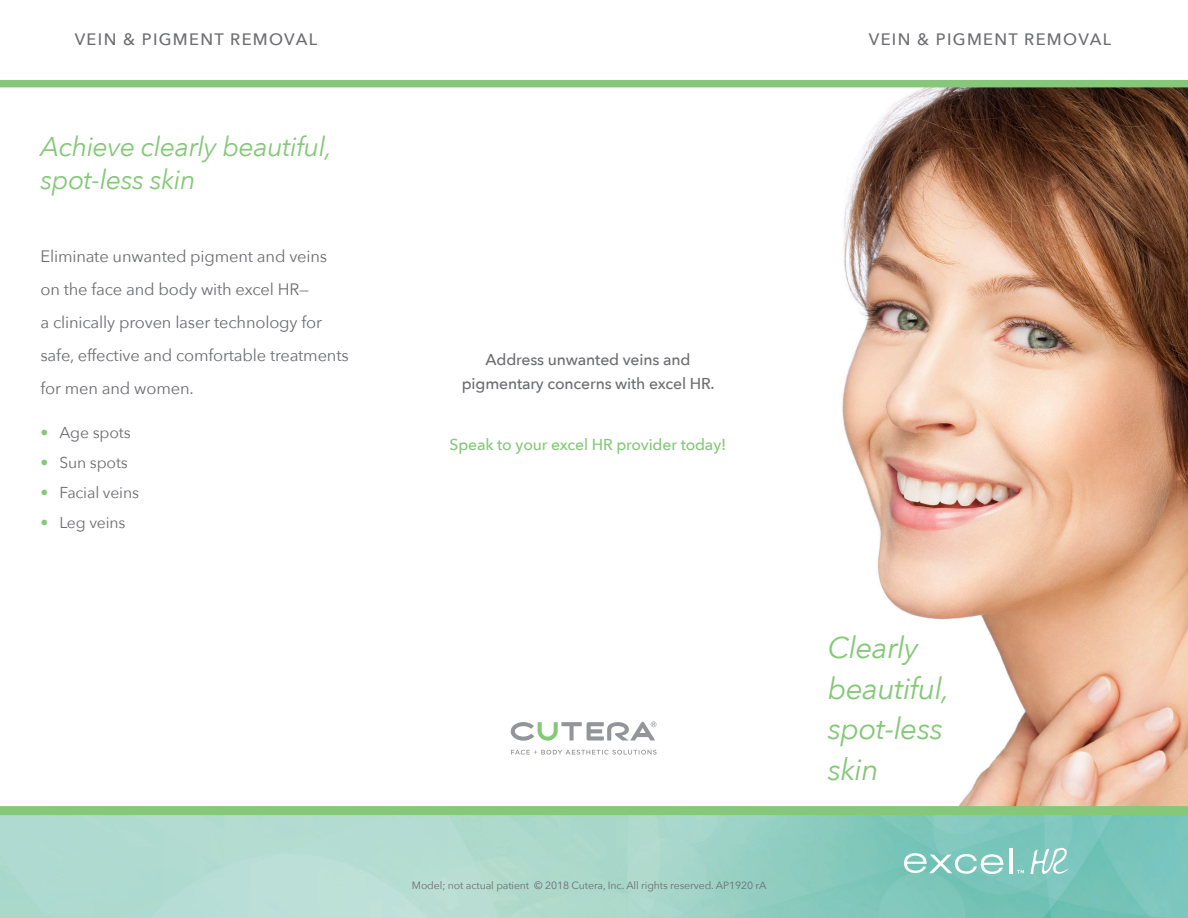
<style>
.page{position:relative;width:1188px;height:918px;background:#fff}
.page>*{position:absolute;margin:0;border:0;box-sizing:border-box;transform-origin:0 0}
.cover{font:italic 30px/40.5px "Avenir Next";letter-spacing:-.02em;color:#85c878}
.cover-2{font:italic 27px/33px "Avenir Next";letter-spacing:-.02em;color:#85c878}
.intro_text{font:16.5px/33px "Avenir Next";letter-spacing:-.01em;color:#6c6d70}
.text{font:500 16.5px "Avenir Next";letter-spacing:.08em;color:#6c6d70}
.intro_text-2{font:500 15.75px/24px "Avenir Next";letter-spacing:-.01em;color:#6c6d70;text-align:center}
.intro_bullets{font:15.75px "Avenir Next";letter-spacing:-.01em;color:#6c6d70}
.intro_text-3{font:500 15.75px "Avenir Next";letter-spacing:-.01em;color:#85c878}
.footnote{font:10.5px "Avenir Next";letter-spacing:-.01em;color:#6c6d70}
.s1{color:#85c878}
</style>
<div class="page">
<img style="left:788px;top:87px;width:400px;height:719px">
<img style="left:0;top:815px;width:1188px;height:103px">
<svg style="left:511px;top:750px;width:146px;height:5px"></svg>
<svg style="left:510px;top:721px;width:146px;height:20px"></svg>
<div style="left:0;top:806px;width:1188px;height:9px;background:#85c878"></div>
<svg style="left:1017px;top:870px;width:7px;height:4px"></svg>
<svg style="left:904px;top:853px;width:99px;height:21px"></svg>
<hr style="left:1009px;top:848px;width:3px;height:26px;background:#fff">
<svg style="left:1030px;top:848px;width:38px;height:26px"></svg>
<div style="left:0;top:80px;width:1188px;height:7px;background:#85c878"></div>
<p class="text" style="left:75px;top:25px;width:244px">VEIN &amp; PIGMENT REMOVAL</p>
<p class="cover-2" style="left:40px;top:129px;width:293px">Achieve clearly beautiful, spot-less skin</p>
<p class="intro_text" style="left:40px;top:239px;width:310px">Eliminate unwanted pigment and veins on the face and body with excel HR—<br>a clinically proven laser technology for safe, effective and comfortable treatments for men and women.</p>
<p class="intro_bullets" style="left:40px;top:419px;width:92px"><span class="s1">•</span> Age spots</p>
<p class="intro_bullets" style="left:40px;top:449px;width:89px"><span class="s1">•</span> Sun spots</p>
<p class="intro_bullets" style="left:40px;top:479px;width:100px"><span class="s1">•</span> Facial veins</p>
<p class="intro_bullets" style="left:40px;top:509px;width:87px"><span class="s1">•</span> Leg veins</p>
<p class="text" style="left:869px;top:25px;width:244px">VEIN &amp; PIGMENT REMOVAL</p>
<p class="intro_text-2" style="left:462px;top:347px;width:254px">Address unwanted veins and pigmentary concerns with excel HR.</p>
<p class="intro_text-3" style="left:450px;top:431px;width:278px">Speak to your excel HR provider today!</p>
<p class="footnote" style="left:412px;top:876px;width:356px">Model; not actual patient © 2018 Cutera, Inc. All rights reserved. AP1920 rA</p>
<p class="cover" style="left:828px;top:626px;width:123px">Clearly beautiful, spot-less skin</p>
</div>
